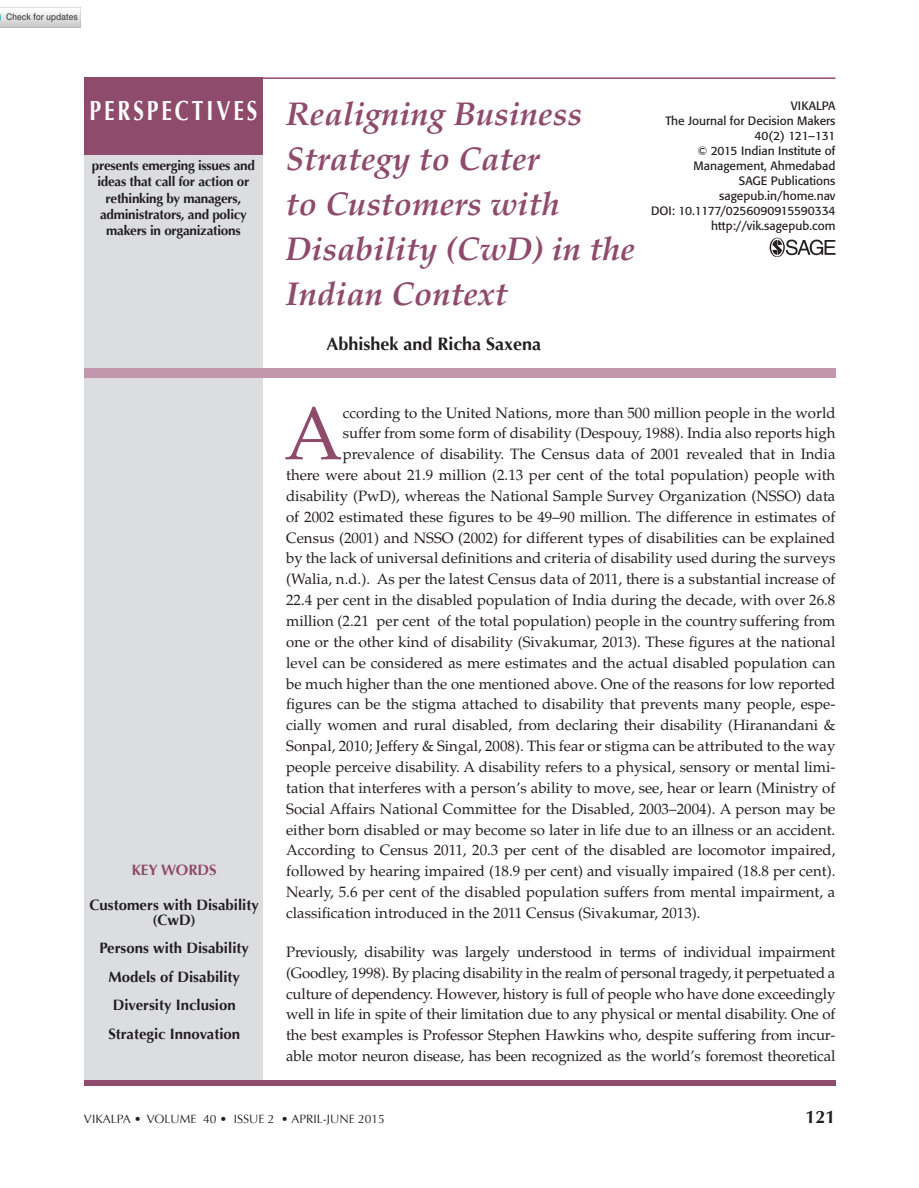
<style>
.page{position:relative;width:919px;height:1188px;background:#fff}
.page>*{position:absolute;margin:0;border:0;box-sizing:border-box;transform-origin:0 0}
.t1{font:75px "Palatino";color:#8f4b6c}
.t2{font:italic 700 33px/45px "Palatino";color:#8f4b6c}
.t3{font:700 27.45px "Optima";letter-spacing:.14em;color:#fff;scale:.76 1}
.t4{font:700 18px "Optima";color:#231f20}
.t5{font:15px/20.9px "Palatino";color:#231f20;text-align:justify}
.t6{font:700 15px/28.5px "Optima";color:#231f20;text-align:center}
.t7{font:700 15px "Optima";color:#8f4b6c}
.t8{font:700 13.5px/16.2px "Optima";letter-spacing:-.02em;color:#231f20;text-align:center}
.t9{font:12px/15px "Formata";color:#231f20;text-align:right}
.t10{font:12px "Optima";color:#231f20}
</style>
<div class="page">
<div style="left:84px;top:78px;width:179px;height:1005px;background:#dcdddf"></div>
<div style="left:84px;top:77px;width:179px;height:78px;background:#8f4b6c"></div>
<hr style="left:84px;top:77px;width:751px;height:2px;background:#8f4b6c">
<div style="left:84px;top:1080px;width:751px;height:6px;background:#8f4b6c"></div>
<div style="left:84px;top:368px;width:751px;height:9px;background:#c297ad"></div>
<svg style="left:769px;top:238px;width:66px;height:19px"></svg>
<img style="left:0;top:7px;width:80px;height:20px">
<h3 class="t3" style="left:89px;top:95px;width:222px">PERSPECTIVES</h3>
<p class="t8" style="left:92px;top:158px;width:165px">presents emerging issues and ideas that call for action or rethinking by managers, administrators, and policy makers in organizations</p>
<p class="t7" style="left:132px;top:861px;width:87px">KEY WORDS</p>
<p class="t6" style="left:90px;top:897px;width:171px;line-height:15px">Customers with Disability (CwD)</p>
<p class="t6" style="left:99px;top:934px;width:151px">Persons with Disability<br>Models of Disability<br>Diversity Inclusion<br>Strategic Innovation</p>
<h2 class="t2" style="left:286px;top:92px;width:351px">Realigning Business<br>Strategy to Cater<br>to Customers with<br>Disability (CwD) in the<br>Indian Context</h2>
<p class="t4" style="left:326px;top:333px;width:216px">Abhishek and Richa Saxena</p>
<p class="t9" style="left:651px;top:99px;width:186px">VIKALPA<br>The Journal for Decision Makers<br>40(2) 121–131<br>© 2015 Indian Institute of<br>Management, Ahmedabad<br>SAGE Publications sagepub.in/home.nav<br>DOI: 10.1177/0256090915590334 http://vik.sagepub.com</p>
<h1 class="t1" style="left:284px;top:390px;width:60px">A</h1>
<p class="t5" style="left:343px;top:402px;width:494px">ccording to the United Nations, more than 500 million people in the world</p>
<p class="t5" style="left:343px;top:423px;width:494px">suffer from some form of disability (Despouy, 1988). India also reports high</p>
<p class="t5" style="left:343px;top:444px;width:494px">prevalence of disability. The Census data of 2001 revealed that in India</p>
<p class="t5" style="left:286px;top:465px;width:550px">there were about 21.9 million (2.13 per cent of the total population) people with</p>
<p class="t5" style="left:286px;top:486px;width:550px">disability (PwD), whereas the National Sample Survey Organization (NSSO) data</p>
<p class="t5" style="left:286px;top:506px;width:550px">of 2002 estimated these figures to be 49–90 million. The difference in estimates of</p>
<p class="t5" style="left:286px;top:527px;width:550px">Census (2001) and NSSO (2002) for different types of disabilities can be explained</p>
<p class="t5" style="left:286px;top:548px;width:551px">by the lack of universal definitions and criteria of disability used during the surveys</p>
<p class="t5" style="left:286px;top:569px;width:551px">(Walia, n.d.). As per the latest Census data of 2011, there is a substantial increase of</p>
<p class="t5" style="left:286px;top:590px;width:551px">22.4 per cent in the disabled population of India during the decade, with over 26.8</p>
<p class="t5" style="left:286px;top:611px;width:551px">million (2.21 per cent of the total population) people in the country suffering from</p>
<p class="t5" style="left:286px;top:632px;width:551px">one or the other kind of disability (Sivakumar, 2013). These figures at the national</p>
<p class="t5" style="left:286px;top:652px;width:550px">level can be considered as mere estimates and the actual disabled population can</p>
<p class="t5" style="left:286px;top:673px;width:551px">be much higher than the one mentioned above. One of the reasons for low reported</p>
<p class="t5" style="left:286px;top:694px;width:551px">figures can be the stigma attached to disability that prevents many people, espe-</p>
<p class="t5" style="left:286px;top:715px;width:550px">cially women and rural disabled, from declaring their disability (Hiranandani &amp;</p>
<p class="t5" style="left:286px;top:736px;width:550px">Sonpal, 2010; Jeffery &amp; Singal, 2008). This fear or stigma can be attributed to the way</p>
<p class="t5" style="left:286px;top:757px;width:551px">people perceive disability. A disability refers to a physical, sensory or mental limi-</p>
<p class="t5" style="left:286px;top:778px;width:551px">tation that interferes with a person’s ability to move, see, hear or learn (Ministry of</p>
<p class="t5" style="left:286px;top:798px;width:551px">Social Affairs National Committee for the Disabled, 2003–2004). A person may be</p>
<p class="t5" style="left:286px;top:819px;width:550px">either born disabled or may become so later in life due to an illness or an accident.</p>
<p class="t5" style="left:286px;top:840px;width:551px">According to Census 2011, 20.3 per cent of the disabled are locomotor impaired,</p>
<p class="t5" style="left:286px;top:861px;width:551px">followed by hearing impaired (18.9 per cent) and visually impaired (18.8 per cent).</p>
<p class="t5" style="left:286px;top:882px;width:551px">Nearly, 5.6 per cent of the disabled population suffers from mental impairment, a</p>
<p class="t5" style="left:286px;top:903px;width:416px">classification introduced in the 2011 Census (Sivakumar, 2013).</p>
<p class="t5" style="left:286px;top:941px;width:551px">Previously, disability was largely understood in terms of individual impairment (Goodley, 1998). By placing disability in the realm of personal tragedy, it perpetuated a culture of dependency. However, history is full of people who have done exceedingly well in life in spite of their limitation due to any physical or mental disability. One of the best examples is Professor Stephen Hawkins who, despite suffering from incur&shy;able motor neuron disease, has been recognized as the world’s foremost theoretical</p>
<p class="t10" style="left:84px;top:1112px;width:302px">VIKALPA • VOLUME 40 • ISSUE 2 • APRIL-JUNE 2015</p>
<p class="t4" style="left:805px;top:1106px;width:32px">121</p>
</div>
